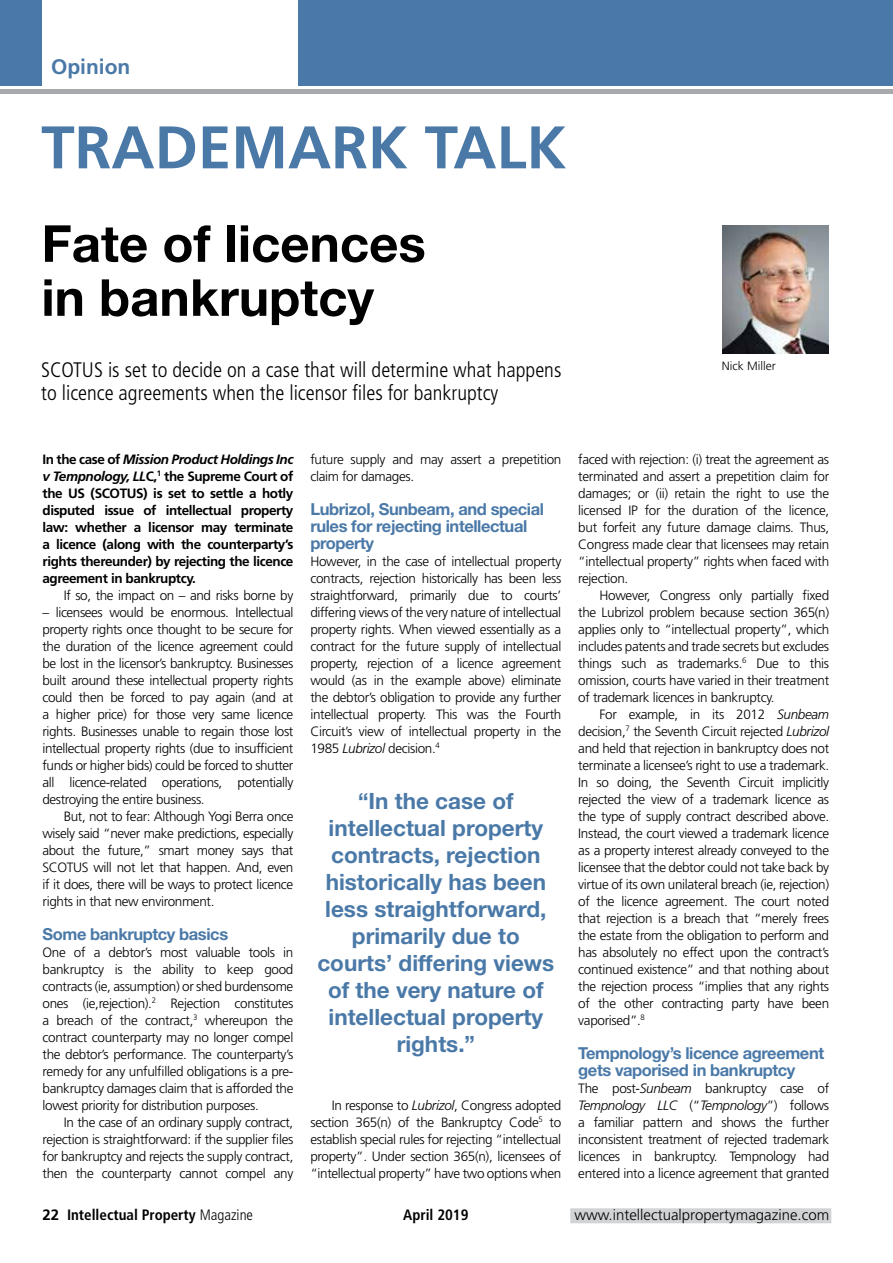
<style>
.page{position:relative;width:893px;height:1263px;background:#fff}
.page>*{position:absolute;margin:0;border:0;box-sizing:border-box;transform-origin:0 0}
.t1{font:700 60px "Frutiger LT Std";color:#4a79a8}
.t2{font:700 51px/54px "Helvetica Neue LT Std";color:#000}
.t3{font:700 22.5px/27px "Helvetica Neue LT Std";color:#4a79a8;text-align:center}
.t4{font:300 condensed 21px/22.5px "Frutiger LT Std";color:#000}
.t5{font:700 21px "Frutiger LT Std";color:#4a79a8}
.t6{font:700 16.5px/17px "Helvetica Neue LT Std";letter-spacing:-.025em;color:#4a79a8}
.t7{font:700 condensed 15px "Frutiger LT Std";color:#000}
.t8{font:300 15px "Frutiger LT Std";color:#000}
.t9{font:300 13.5px/17px "Frutiger LT Std";letter-spacing:-.025em;color:#000;text-align:justify}
.t10{font:700 13.5px/17px "Frutiger LT Std";letter-spacing:-.03em;color:#000;text-align:justify}
.t11{font:300 12px "Frutiger LT Std";color:#000}
.s1{font-style:italic}
.s2{font-stretch:normal}
.s3{font-weight:300}
</style>
<div class="page">
<img style="left:722px;top:226px;width:106px;height:127px">
<div style="left:570px;top:1208px;width:261px;height:15px;background:#d1d3d4"></div>
<div style="left:0;top:0;width:893px;height:85px;background:#4a79a8"></div>
<div style="left:43px;top:0;width:255px;height:87px;background:#fff"></div>
<div style="left:0;top:89px;width:893px;height:5px;background:#a7a9ac"></div>
<h3 class="t5" style="left:51px;top:54px;width:81px">Opinion</h3>
<h1 class="t1" style="left:41px;top:112px;width:527px">TRADEMARK TALK</h1>
<h2 class="t2" style="left:41px;top:215px;width:386px">Fate of licences in bankruptcy</h2>
<h3 class="t4" style="left:41px;top:359px;width:522px">SCOTUS is set to decide on a case that will determine what happens to licence agreements when the licensor files for bankruptcy</h3>
<p class="t11" style="left:722px;top:359px;width:55px">Nick Miller</p>
<p class="t10" style="left:43px;top:450px;width:252px">In the case of <span class="s1">Mission Product Holdings Inc v Tempnology, LL</span>C,<sup>1</sup> the Supreme Court of the US (SCOTUS) is set to settle a hotly disputed issue of intellectual property law: whether a licensor may terminate a licence (along with the counterparty’s rights thereunder) by rejecting the licence agreement in bankruptcy.</p>
<p class="t9" style="left:64px;top:587px;width:231px">If so, the impact on – and risks borne by</p>
<p class="t9" style="left:43px;top:604px;width:252px">– licensees would be enormous. Intellectual property rights once thought to be secure for the duration of the licence agreement could be lost in the licensor’s bankruptcy. Businesses built around these intellectual property rights could then be forced to pay again (and at a higher price) for those very same licence rights. Businesses unable to regain those lost intellectual property rights (due to insufficient funds or higher bids) could be forced to shutter all licence-related operations, potentially destroying the entire business.</p>
<p class="t9" style="left:43px;top:808px;width:252px;text-indent:21px">But, not to fear: Although Yogi Berra once wisely said “never make predictions, especially about the future,” smart money says that SCOTUS will not let that happen. And, even if it does, there will be ways to protect licence rights in that new environment.</p>
<p class="t6" style="left:43px;top:925px;width:187px">Some bankruptcy basics</p>
<p class="t9" style="left:43px;top:944px;width:252px">One of a debtor’s most valuable tools in bankruptcy is the ability to keep good contracts (ie, assumption) or shed burdensome ones (ie,rejection).<sup>2</sup> Rejection constitutes a breach of the contract,<sup>3</sup> whereupon the contract counterparty may no longer compel the debtor’s performance. The counterparty’s remedy for any unfulfilled obligations is a pre&shy;bankruptcy damages claim that is afforded the lowest priority for distribution purposes.</p>
<p class="t9" style="left:43px;top:1114px;width:252px;text-indent:21px">In the case of an ordinary supply contract, rejection is straightforward: if the supplier files for bankruptcy and rejects the supply contract, then the counterparty cannot compel any</p>
<p class="t9" style="left:310px;top:451px;width:252px">future supply and may assert a prepetition claim for damages.</p>
<p class="t6" style="left:310px;top:500px;width:235px">Lubrizol, Sunbeam, and special rules for rejecting intellectual property</p>
<p class="t9" style="left:310px;top:553px;width:252px">However, in the case of intellectual property contracts, rejection historically has been less straightforward, primarily due to courts’ differing views of the very nature of intellectual property rights. When viewed essentially as a contract for the future supply of intellectual property, rejection of a licence agreement would (as in the example above) eliminate the debtor’s obligation to provide any further intellectual property. This was the Fourth Circuit’s view of intellectual property in the 1985 <span class="s1">Lubrizol</span> decision.<sup>4</sup></p>
<h3 class="t3" style="left:317px;top:787px;width:239px">“In the case of intellectual property contracts, rejection historically has been less straightforward, primarily due to courts’ differing views of the very nature of intellectual property rights.”</h3>
<p class="t9" style="left:310px;top:1097px;width:252px;text-indent:21px">In response to <span class="s1">Lubrizol</span>, Congress adopted section 365(n) of the Bankruptcy Code<sup>5</sup> to establish special rules for rejecting “intellectual property”. Under section 365(n), licensees of “intellectual property” have two options when</p>
<p class="t9" style="left:578px;top:451px;width:252px">faced with rejection: (i) treat the agreement as terminated and assert a prepetition claim for damages; or (ii) retain the right to use the licensed IP for the duration of the licence, but forfeit any future damage claims. Thus, Congress made clear that licensees may retain “intellectual property” rights when faced with rejection.</p>
<p class="t9" style="left:578px;top:587px;width:252px;text-indent:21px">However, Congress only partially fixed the Lubrizol problem because section 365(n) applies only to “intellectual property”, which includes patents and trade secrets but excludes things such as trademarks.<sup>6</sup> Due to this omission, courts have varied in their treatment of trademark licences in bankruptcy.</p>
<p class="t9" style="left:578px;top:706px;width:252px;text-indent:21px">For example, in its 2012 <span class="s1">Sunbeam </span>decision,<sup>7</sup> the Seventh Circuit rejected <span class="s1">Lubrizol </span>and held that rejection in bankruptcy does not terminate a licensee’s right to use a trademark.<br>In so doing, the Seventh Circuit implicitly rejected the view of a trademark licence as the type of supply contract described above.<br>Instead, the court viewed a trademark licence as a property interest already conveyed to the licensee that the debtor could not take back by virtue of its own unilateral breach (ie, rejection) of the licence agreement. The court noted that rejection is a breach that “merely frees the estate from the obligation to perform and has absolutely no effect upon the contract’s continued existence” and that nothing about the rejection process “implies that any rights of the other contracting party have been vaporised”.<sup>8</sup></p>
<p class="t6" style="left:578px;top:1044px;width:247px">Tempnology’s licence agreement gets vaporised in bankruptcy</p>
<p class="t9" style="left:578px;top:1080px;width:252px">The post-<span class="s1">Sunbeam</span> bankruptcy case of <span class="s1">Tempnology LLC</span> (“<span class="s1">Tempnology</span>”) follows a familiar pattern and shows the further inconsistent treatment of rejected trademark licences in bankruptcy. Tempnology had entered into a licence agreement that granted</p>
<p class="t7" style="left:43px;top:1206px;width:212px"><span class="s2">22</span> Intellectual Property <span class="s3">Magazine</span></p>
<p class="t7" style="left:403px;top:1206px;width:67px">April 2019</p>
<p class="t8" style="left:574px;top:1206px;width:256px">www.intellectualpropertymagazine.com</p>
</div>
